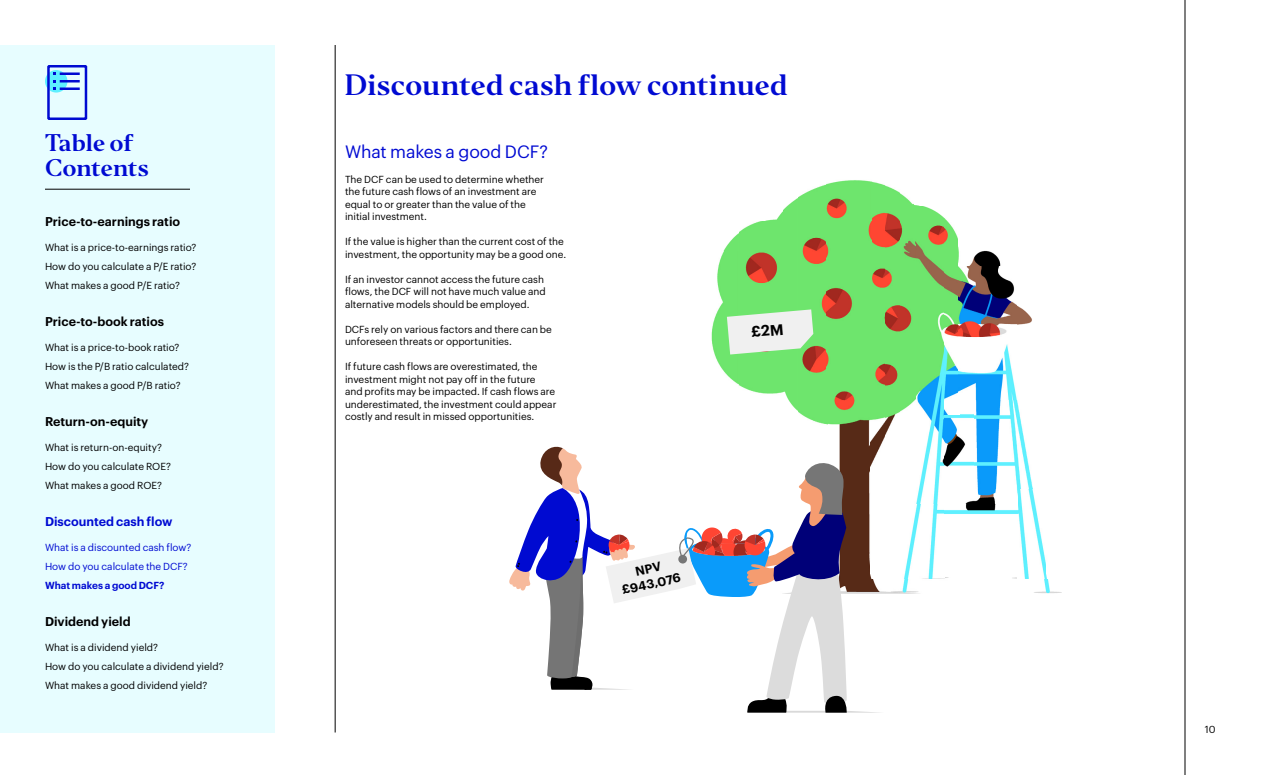
<style>
.page{position:relative;width:1280px;height:775px;background:#fff}
.page>*{position:absolute;margin:0;border:0;box-sizing:border-box;transform-origin:0 0}
.t1{font:27.5px "Invesco Editor";letter-spacing:-.01em;color:#000ad2}
.t2{font:22.5px "Invesco Editor";letter-spacing:-.015em;color:#000ad2}
.t3{font:17.5px "Graphik";letter-spacing:-.005em;color:#000ad2}
.t4{font:600 12.5px "Graphik";color:#000}
.t5{font:600 12.5px "Graphik";color:#000ad2}
.t6{font:10px/12.5px "Graphik";color:#000}
.t7{font:10px "Graphik";color:#000ad2}
.t8{font:600 10px "Graphik";color:#000ad2}
</style>
<div class="page">
<div style="left:0;top:45px;width:275px;height:687px;background:#e7fdff"></div>
<hr style="left:335px;top:45px;width:1px;height:687px;background:#000">
<hr style="left:1185px;top:0;width:1px;height:775px;background:#000">
<img style="left:884px;top:578px;width:61px;height:15px">
<img style="left:1012px;top:578px;width:50px;height:15px">
<img style="left:827px;top:180px;width:44px;height:264px">
<img style="left:904px;top:504px;width:40px;height:74px">
<img style="left:1018px;top:489px;width:29px;height:89px">
<img style="left:944px;top:504px;width:74px;height:10px">
<img style="left:915px;top:206px;width:29px;height:298px">
<img style="left:965px;top:489px;width:53px;height:15px">
<img style="left:974px;top:399px;width:59px;height:90px">
<img style="left:871px;top:181px;width:14px;height:263px">
<img style="left:944px;top:414px;width:30px;height:53px">
<img style="left:885px;top:185px;width:15px;height:251px">
<img style="left:798px;top:184px;width:29px;height:241px">
<img style="left:783px;top:198px;width:15px;height:213px">
<img style="left:900px;top:193px;width:15px;height:219px">
<img style="left:944px;top:218px;width:15px;height:196px">
<img style="left:739px;top:221px;width:44px;height:173px">
<img style="left:959px;top:265px;width:59px;height:134px">
<img style="left:711px;top:250px;width:28px;height:134px">
<img style="left:1018px;top:306px;width:14px;height:19px">
<img style="left:970px;top:250px;width:31px;height:15px">
<img style="left:724px;top:233px;width:15px;height:17px">
<img style="left:765px;top:211px;width:18px;height:10px">
<hr style="left:45px;top:189px;width:145px;height:1px;background:#000">
<svg style="left:46px;top:65px;width:42px;height:55px"></svg>
<svg style="left:727px;top:309px;width:86px;height:46px"></svg>
<svg style="left:509px;top:444px;width:375px;height:269px"></svg>
<p class="t2" style="left:45px;top:129px;width:90px">Table of</p>
<p class="t2" style="left:45px;top:154px;width:106px">Contents</p>
<p class="t4" style="left:45px;top:212px;width:137px">Price-to-earnings ratio</p>
<p class="t6" style="left:45px;top:241px;width:153px">What is a price-to-earnings ratio?</p>
<p class="t6" style="left:45px;top:259px;width:153px">How do you calculate a P/E ratio?</p>
<p class="t6" style="left:45px;top:278px;width:137px">What makes a good P/E ratio?</p>
<p class="t4" style="left:45px;top:312px;width:121px">Price-to-book ratios</p>
<p class="t6" style="left:45px;top:341px;width:136px">What is a price-to-book ratio?</p>
<p class="t6" style="left:45px;top:359px;width:146px">How is the P/B ratio calculated?</p>
<p class="t6" style="left:45px;top:378px;width:137px">What makes a good P/B ratio?</p>
<p class="t4" style="left:45px;top:412px;width:105px">Return-on-equity</p>
<p class="t6" style="left:45px;top:441px;width:118px">What is return-on-equity?</p>
<p class="t6" style="left:45px;top:459px;width:127px">How do you calculate ROE?</p>
<p class="t6" style="left:45px;top:478px;width:119px">What makes a good ROE?</p>
<p class="t5" style="left:45px;top:512px;width:129px">Discounted cash flow</p>
<p class="t7" style="left:45px;top:540px;width:148px">What is a discounted cash flow?</p>
<p class="t7" style="left:45px;top:559px;width:144px">How do you calculate the DCF?</p>
<p class="t8" style="left:45px;top:577px;width:121px">What makes a good DCF?</p>
<p class="t4" style="left:45px;top:612px;width:87px">Dividend yield</p>
<p class="t6" style="left:45px;top:641px;width:115px">What is a dividend yield?</p>
<p class="t6" style="left:45px;top:659px;width:180px">How do you calculate a dividend yield?</p>
<p class="t6" style="left:45px;top:678px;width:164px">What makes a good dividend yield?</p>
<p class="t1" style="left:344px;top:67px;width:445px">Discounted cash flow continued</p>
<p class="t3" style="left:345px;top:138px;width:205px">What makes a good DCF?</p>
<p class="t6" style="left:345px;top:172px;width:201px">The DCF can be used to determine whether the future cash flows of an investment are equal to or greater than the value of the initial investment.</p>
<p class="t6" style="left:345px;top:234px;width:223px">If the value is higher than the current cost of the investment, the opportunity may be a good one.</p>
<p class="t6" style="left:345px;top:272px;width:202px">If an investor cannot access the future cash flows, the DCF will not have much value and alternative models should be employed.</p>
<p class="t6" style="left:345px;top:322px;width:208px">DCFs rely on various factors and there can be unforeseen threats or opportunities.</p>
<p class="t6" style="left:345px;top:359px;width:213px">If future cash flows are overestimated, the investment might not pay off in the future<br>and profits may be impacted. If cash flows are underestimated, the investment could appear costly and result in missed opportunities.</p>
<p class="t4" style="left:620px;top:580px;width:61px;rotate:-12deg">£943,076</p>
<p class="t6" style="left:1205px;top:722px;width:12px">10</p>
</div>
